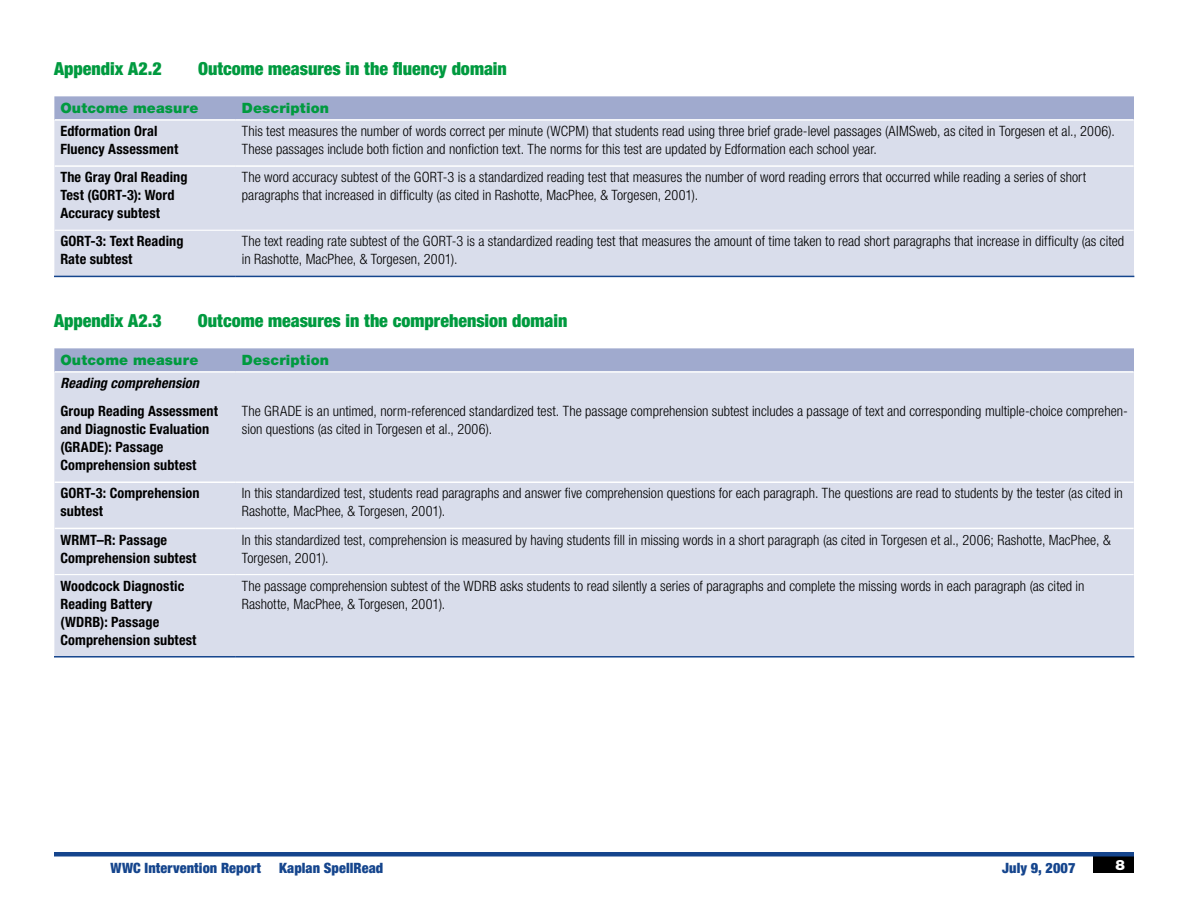
<style>
.page{position:relative;width:1188px;height:918px;background:#fff}
.page>*{position:absolute;margin:0;border:0;box-sizing:border-box;transform-origin:0 0}
.t1{font:900 condensed 18px "Helvetica Neue LT Std";color:#009a3f}
.t2{font:300 condensed 14.25px/18px "Helvetica Neue LT Std";color:#000}
.t3{font:700 condensed 14.25px/18px "Helvetica Neue LT Std";letter-spacing:.01em;color:#000}
.t4{font:900 14.25px "Helvetica Neue LT Std";letter-spacing:.01em;color:#009a3f}
.t5{font:900 condensed 14.25px "Helvetica Neue LT Std";letter-spacing:.01em;color:#15458d}
.t6{font:900 14.25px "Helvetica Neue LT Std";color:#fff}
.s1{font-style:italic}
</style>
<div class="page">
<div style="left:1094px;top:856px;width:40px;height:17px;background:#000"></div>
<hr style="left:54px;top:852px;width:1080px;height:4px;background:#15458d">
<div style="left:54px;top:96px;width:1080px;height:24px;background:#a0aace"></div>
<div style="left:54px;top:120px;width:1080px;height:156px;background:#d9ddeb"></div>
<hr style="left:55px;top:119px;width:181px;height:2px;background:#fff">
<hr style="left:236px;top:119px;width:898px;height:2px;background:#fff">
<hr style="left:55px;top:165px;width:181px;height:2px;background:#fff">
<hr style="left:236px;top:165px;width:898px;height:2px;background:#fff">
<hr style="left:55px;top:230px;width:181px;height:1px;background:#fff">
<hr style="left:236px;top:230px;width:898px;height:1px;background:#fff">
<hr style="left:54px;top:276px;width:182px;height:1px;background:#15458d">
<hr style="left:236px;top:276px;width:898px;height:1px;background:#15458d">
<div style="left:54px;top:348px;width:1080px;height:24px;background:#a0aace"></div>
<div style="left:54px;top:372px;width:1080px;height:284px;background:#d9ddeb"></div>
<hr style="left:55px;top:371px;width:181px;height:2px;background:#fff">
<hr style="left:236px;top:371px;width:898px;height:2px;background:#fff">
<hr style="left:55px;top:481px;width:181px;height:2px;background:#fff">
<hr style="left:236px;top:481px;width:898px;height:2px;background:#fff">
<hr style="left:55px;top:528px;width:181px;height:1px;background:#fff">
<hr style="left:236px;top:528px;width:898px;height:1px;background:#fff">
<hr style="left:55px;top:574px;width:181px;height:1px;background:#fff">
<hr style="left:236px;top:574px;width:898px;height:1px;background:#fff">
<hr style="left:54px;top:656px;width:182px;height:2px;background:#15458d">
<hr style="left:236px;top:656px;width:898px;height:2px;background:#15458d">
<p class="t1" style="left:54px;top:58px;width:109px">Appendix A2.2</p>
<p class="t1" style="left:198px;top:58px;width:310px">Outcome measures in the fluency domain</p>
<p class="t4" style="left:60px;top:99px;width:139px">Outcome measure</p>
<p class="t4" style="left:242px;top:99px;width:89px">Description</p>
<p class="t3" style="left:60px;top:122px;width:119px">Edformation Oral<br>Fluency Assessment</p>
<p class="t2" style="left:242px;top:122px;width:875px">This test measures the number of words correct per minute (WCPM) that students read using three brief grade-level passages (AIMSweb, as cited in Torgesen et al., 2006).<br>These passages include both fiction and nonfiction text. The norms for this test are updated by Edformation each school year.</p>
<p class="t3" style="left:60px;top:168px;width:129px">The Gray Oral Reading<br>Test (GORT-3): Word<br>Accuracy subtest</p>
<p class="t2" style="left:242px;top:168px;width:846px">The word accuracy subtest of the GORT-3 is a standardized reading test that measures the number of word reading errors that occurred while reading a series of short paragraphs that increased in difficulty (as cited in Rashotte, MacPhee, &amp; Torgesen, 2001).</p>
<p class="t3" style="left:60px;top:232px;width:125px">GORT-3: Text Reading<br>Rate subtest</p>
<p class="t2" style="left:242px;top:232px;width:884px">The text reading rate subtest of the GORT-3 is a standardized reading test that measures the amount of time taken to read short paragraphs that increase in difficulty (as cited in Rashotte, MacPhee, &amp; Torgesen, 2001).</p>
<p class="t1" style="left:54px;top:310px;width:109px">Appendix A2.3</p>
<p class="t1" style="left:198px;top:310px;width:371px">Outcome measures in the comprehension domain</p>
<p class="t4" style="left:60px;top:351px;width:139px">Outcome measure</p>
<p class="t4" style="left:242px;top:351px;width:89px">Description</p>
<p class="t3" style="left:60px;top:369px;width:159px;line-height:28.2px"><span class="s1">Reading comprehension<br></span>Group Reading Assessment</p>
<p class="t3" style="left:60px;top:420px;width:151px">and Diagnostic Evaluation (GRADE): Passage<br>Comprehension subtest</p>
<p class="t2" style="left:242px;top:402px;width:888px">The GRADE is an untimed, norm-referenced standardized test. The passage comprehension subtest includes a passage of text and corresponding multiple-choice comprehen&shy;sion questions (as cited in Torgesen et al., 2006).</p>
<p class="t3" style="left:60px;top:484px;width:141px">GORT-3: Comprehension subtest</p>
<p class="t2" style="left:242px;top:484px;width:883px">In this standardized test, students read paragraphs and answer five comprehension questions for each paragraph. The questions are read to students by the tester (as cited in<br>Rashotte, MacPhee, &amp; Torgesen, 2001).</p>
<p class="t3" style="left:60px;top:530px;width:138px">WRMT–R: Passage<br>Comprehension subtest</p>
<p class="t2" style="left:242px;top:530px;width:870px">In this standardized test, comprehension is measured by having students fill in missing words in a short paragraph (as cited in Torgesen et al., 2006; Rashotte, MacPhee, &amp;<br>Torgesen, 2001).</p>
<p class="t3" style="left:60px;top:577px;width:138px">Woodcock Diagnostic<br>Reading Battery (WDRB): Passage<br>Comprehension subtest</p>
<p class="t2" style="left:242px;top:577px;width:844px">The passage comprehension subtest of the WDRB asks students to read silently a series of paragraphs and complete the missing words in each paragraph (as cited in<br>Rashotte, MacPhee, &amp; Torgesen, 2001).</p>
<p class="t5" style="left:111px;top:859px;width:152px">WWC Intervention Report</p>
<p class="t5" style="left:279px;top:859px;width:106px">Kaplan SpellRead</p>
<p class="t5" style="left:1002px;top:859px;width:75px">July 9, 2007</p>
<p class="t6" style="left:1115px;top:856px;width:11px">8</p>
</div>
